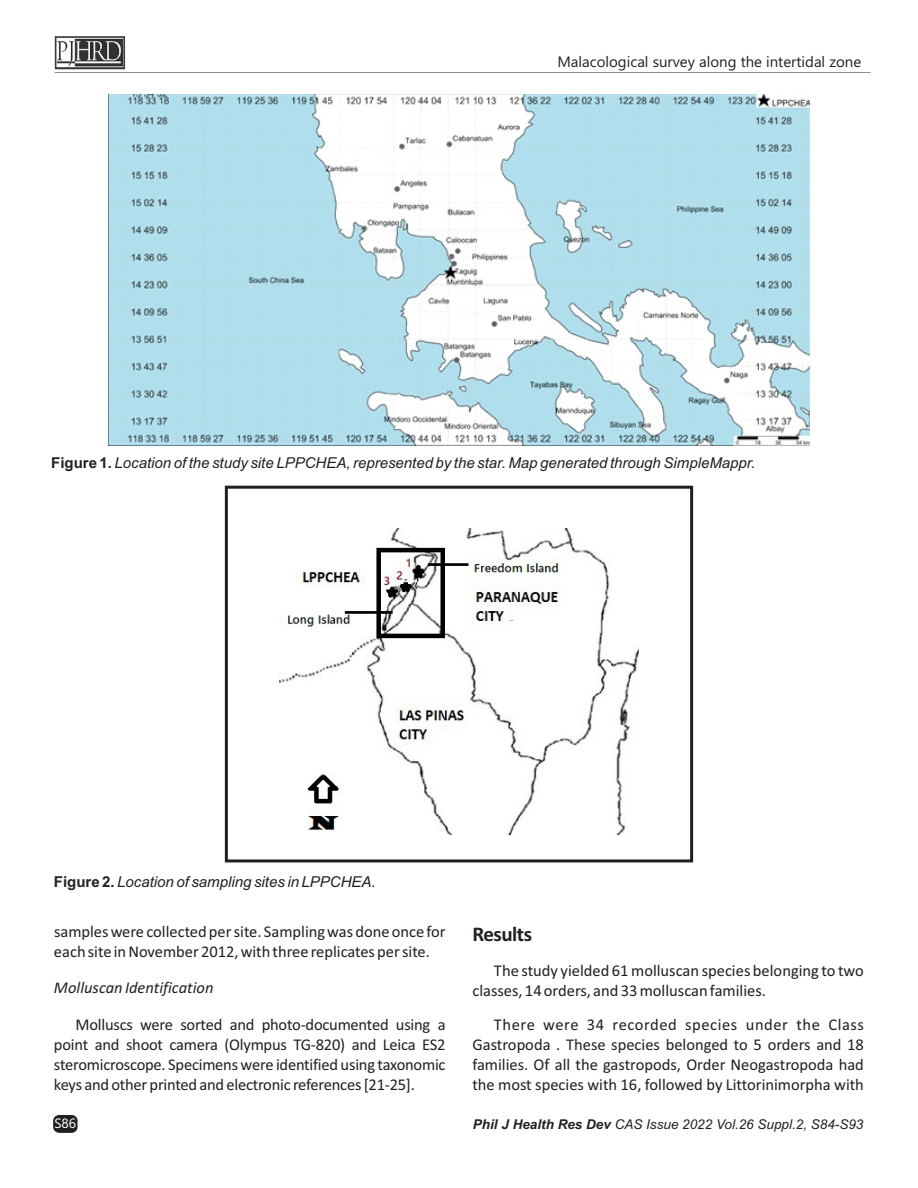
<style>
.page{position:relative;width:918px;height:1188px;background:#fff}
.page>*{position:absolute;margin:0;border:0;box-sizing:border-box;transform-origin:0 0}
.t1{font:700 21px "Calibri";letter-spacing:-.025em;color:#231f20}
.t2{font:16.5px/20.1px "Calibri";color:#231f20}
.t3{font:italic 16.5px "Calibri";color:#231f20}
.t4{font:italic 15px "Arial";color:#231f20}
.t5{font:15px "Ebrima";color:#231f20}
.t6{font:italic 13.5px "Arial";color:#231f20}
.t7{font:13.5px "Ebrima";color:#fff}
.s1{font-weight:700;font-style:normal}
.s2{font-weight:700}
</style>
<div class="page">
<img style="left:108px;top:95px;width:702px;height:350px">
<img style="left:279px;top:528px;width:360px;height:306px">
<div style="left:225px;top:486px;width:468px;height:376px;border:3px solid #231f20"></div>
<div style="left:54px;top:1115px;width:23px;height:17px;background:#231f20;border:1px solid #231f20;border-radius:5px"></div>
<img style="left:54px;top:36px;width:817px;height:37px">
<p class="t5" style="left:557px;top:56px;width:305px">Malacological survey along the intertidal zone</p>
<p class="t4" style="left:51px;top:457px;width:706px"><span class="s1">Figure 1.</span> Location of the study site LPPCHEA, represented by the star. Map generated through SimpleMappr.</p>
<p class="t4" style="left:54px;top:876px;width:323px"><span class="s1">Figure 2.</span> Location of sampling sites in LPPCHEA.</p>
<p class="t2" style="left:54px;top:923px;width:393px">samples were collected per site. Sampling was done once for each site in November 2012, with three replicates per site.</p>
<p class="t3" style="left:54px;top:981px;width:161px">Molluscan Identification</p>
<p class="t2" style="left:54px;top:1015px;width:393px;text-align:justify;text-indent:22px">Molluscs were sorted and photo-documented using a point and shoot camera (Olympus TG-820) and Leica ES2 steromicroscope. Specimens were identified using taxonomic keys and other printed and electronic references [21-25].</p>
<p class="t1" style="left:472px;top:925px;width:61px">Results</p>
<p class="t2" style="left:472px;top:961px;width:393px;text-indent:22px">The study yielded 61 molluscan species belonging to two classes, 14 orders, and 33 molluscan families.</p>
<p class="t2" style="left:472px;top:1016px;width:393px;text-align:justify;text-indent:22px">There were 34 recorded species under the Class Gastropoda . These species belonged to 5 orders and 18 families. Of all the gastropods, Order Neogastropoda had the most species with 16, followed by Littorinimorpha with</p>
<p class="t7" style="left:54px;top:1119px;width:23px">S86</p>
<p class="t6" style="left:473px;top:1120px;width:392px"><span class="s2">Phil J Health Res Dev</span> CAS Issue 2022 Vol.26 Suppl.2, S84-S93</p>
</div>
